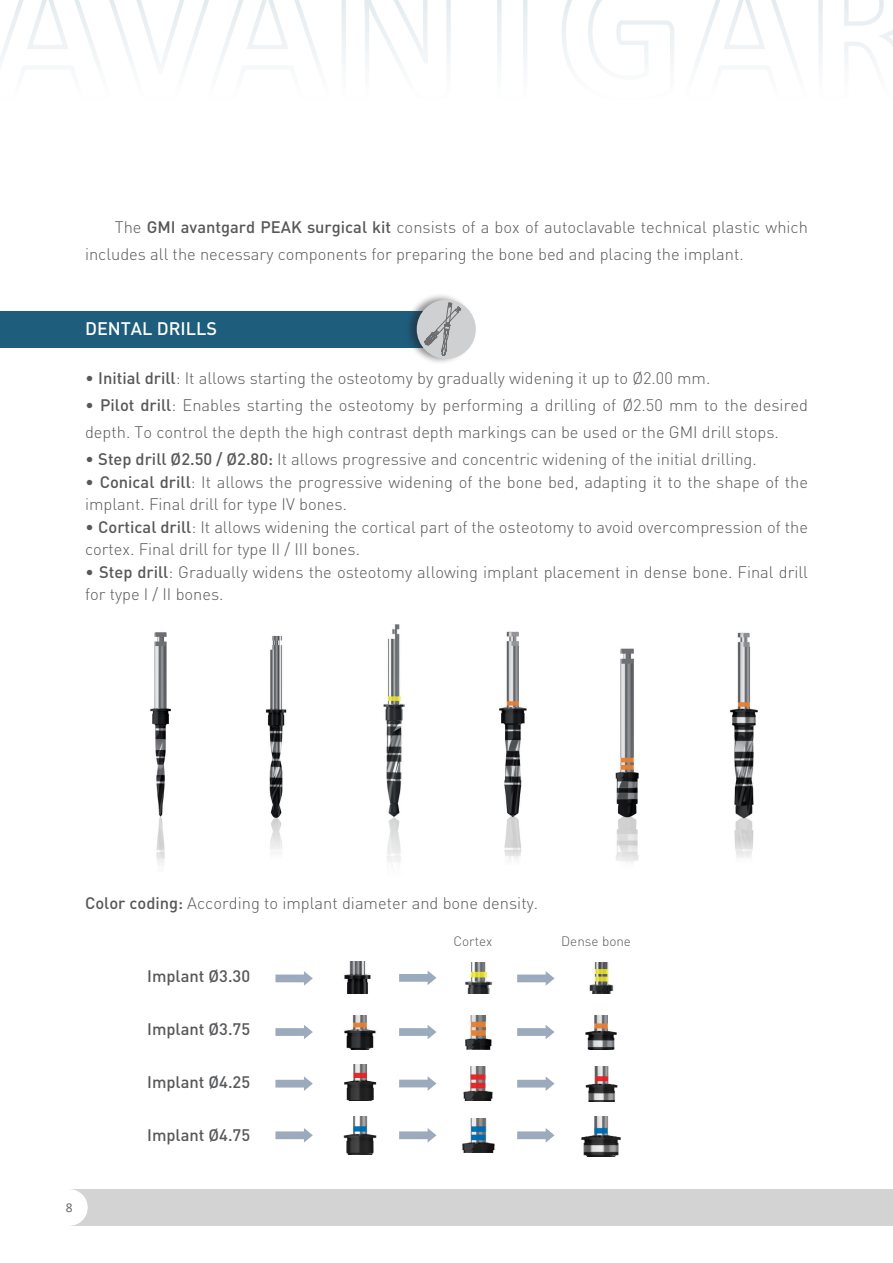
<style>
.page{position:relative;width:893px;height:1263px;background:#fff}
.page>*{position:absolute;margin:0;border:0;box-sizing:border-box;transform-origin:0 0}
.Títol_apartat{font:500 18px "DIN";color:#fff}
.Text-nou{font:300 16.5px/22.5px "DIN";color:#57585a}
.Text-nou-2{font:500 16.5px "DIN";color:#57585a}
.Text-nou-3{font:300 13.5px "DIN";color:#57585a}
.t1{font:13.5px "Calibri";color:#6c6d70}
.s1{font-weight:500}
</style>
<div class="page">
<div style="left:69px;top:1189px;width:824px;height:37px;background:#d3d3d4"></div>
<div style="left:51px;top:1189px;width:37px;height:37px;background:#fff;border-radius:50%"></div>
<div style="left:0;top:311px;width:445px;height:37px;background:#1f5d7d"></div>
<div style="left:404px;top:293px;width:73px;height:73px;background:#231f20;opacity:.5"></div>
<div style="left:417px;top:300px;width:59px;height:59px;background:#cfd0d2;border-radius:50%"></div>
<svg style="left:424px;top:302px;width:38px;height:56px"></svg>
<img style="left:344px;top:1016px;width:32px;height:33px">
<img style="left:465px;top:1016px;width:27px;height:33px">
<img style="left:585px;top:1016px;width:32px;height:33px">
<svg style="left:399px;top:1025px;width:37px;height:14px"></svg>
<svg style="left:399px;top:970px;width:37px;height:15px"></svg>
<svg style="left:399px;top:1076px;width:37px;height:15px"></svg>
<svg style="left:399px;top:1128px;width:37px;height:14px"></svg>
<svg style="left:517px;top:1128px;width:38px;height:14px"></svg>
<svg style="left:517px;top:1076px;width:38px;height:15px"></svg>
<svg style="left:275px;top:1025px;width:38px;height:14px"></svg>
<svg style="left:275px;top:1076px;width:38px;height:15px"></svg>
<svg style="left:275px;top:1128px;width:38px;height:14px"></svg>
<svg style="left:517px;top:1025px;width:38px;height:14px"></svg>
<img style="left:463px;top:1067px;width:30px;height:33px">
<img style="left:344px;top:1064px;width:33px;height:37px">
<img style="left:585px;top:1067px;width:33px;height:35px">
<img style="left:343px;top:1116px;width:34px;height:38px">
<img style="left:462px;top:1118px;width:33px;height:34px">
<img style="left:581px;top:1116px;width:40px;height:41px">
<img style="left:150px;top:632px;width:21px;height:185px">
<img style="left:156px;top:817px;width:9px;height:47px">
<img style="left:499px;top:631px;width:28px;height:185px">
<img style="left:504px;top:816px;width:17px;height:44px">
<img style="left:615px;top:648px;width:24px;height:168px">
<img style="left:616px;top:816px;width:23px;height:46px">
<img style="left:729px;top:632px;width:29px;height:185px">
<img style="left:734px;top:817px;width:20px;height:41px">
<img style="left:383px;top:624px;width:22px;height:238px">
<img style="left:265px;top:635px;width:22px;height:216px">
<svg style="left:275px;top:971px;width:38px;height:15px"></svg>
<svg style="left:517px;top:971px;width:38px;height:15px"></svg>
<img style="left:465px;top:962px;width:28px;height:31px">
<img style="left:589px;top:962px;width:25px;height:31px">
<img style="left:344px;top:961px;width:27px;height:32px">
<p class="Text-nou" style="left:85px;top:213px;width:724px;line-height:27px;text-indent:30px">The <span class="s1">GMI avantgard PEAK surgical kit</span> consists of a box of autoclavable technical plastic which includes all the necessary components for preparing the bone bed and placing the implant.</p>
<p class="Títol_apartat" style="left:85px;top:317px;width:134px">DENTAL DRILLS</p>
<p class="Text-nou" style="left:85px;top:367px;width:627px">• <span class="s1">Initial drill</span>: It allows starting the osteotomy by gradually widening it up to Ø2.00 mm.</p>
<p class="Text-nou" style="left:85px;top:392px;width:724px;line-height:27px">• <span class="s1">Pilot drill</span>: Enables starting the osteotomy by performing a drilling of Ø2.50 mm to the desired depth. To control the depth the high contrast depth markings can be used or the GMI drill stops.</p>
<p class="Text-nou" style="left:85px;top:448px;width:673px">• <span class="s1">Step drill Ø2.50 / Ø2.80:</span> It allows progressive and concentric widening of the initial drilling.</p>
<p class="Text-nou" style="left:85px;top:470px;width:724px">• <span class="s1">Conical drill</span>: It allows the progressive widening of the bone bed, adapting it to the shape of the implant. Final drill for type IV bones.</p>
<p class="Text-nou" style="left:85px;top:515px;width:724px">• <span class="s1">Cortical drill</span>: It allows widening the cortical part of the osteotomy to avoid overcompression of the cortex. Final drill for type II / III bones.</p>
<p class="Text-nou" style="left:85px;top:560px;width:724px">• <span class="s1">Step drill</span>: Gradually widens the osteotomy allowing implant placement in dense bone. Final drill for type I / II bones.</p>
<p class="Text-nou" style="left:85px;top:891px;width:455px"><span class="s1">Color coding:</span> According to implant diameter and bone density.</p>
<p class="Text-nou-2" style="left:147px;top:965px;width:105px">Implant Ø3.30</p>
<p class="Text-nou-2" style="left:147px;top:1019px;width:105px">Implant Ø3.75</p>
<p class="Text-nou-2" style="left:147px;top:1071px;width:105px">Implant Ø4.25</p>
<p class="Text-nou-2" style="left:147px;top:1124px;width:105px">Implant Ø4.75</p>
<p class="Text-nou-3" style="left:453px;top:932px;width:40px">Cortex</p>
<p class="Text-nou-3" style="left:561px;top:932px;width:71px">Dense bone</p>
<p class="t1" style="left:66px;top:1198px;width:8px">8</p>
</div>
